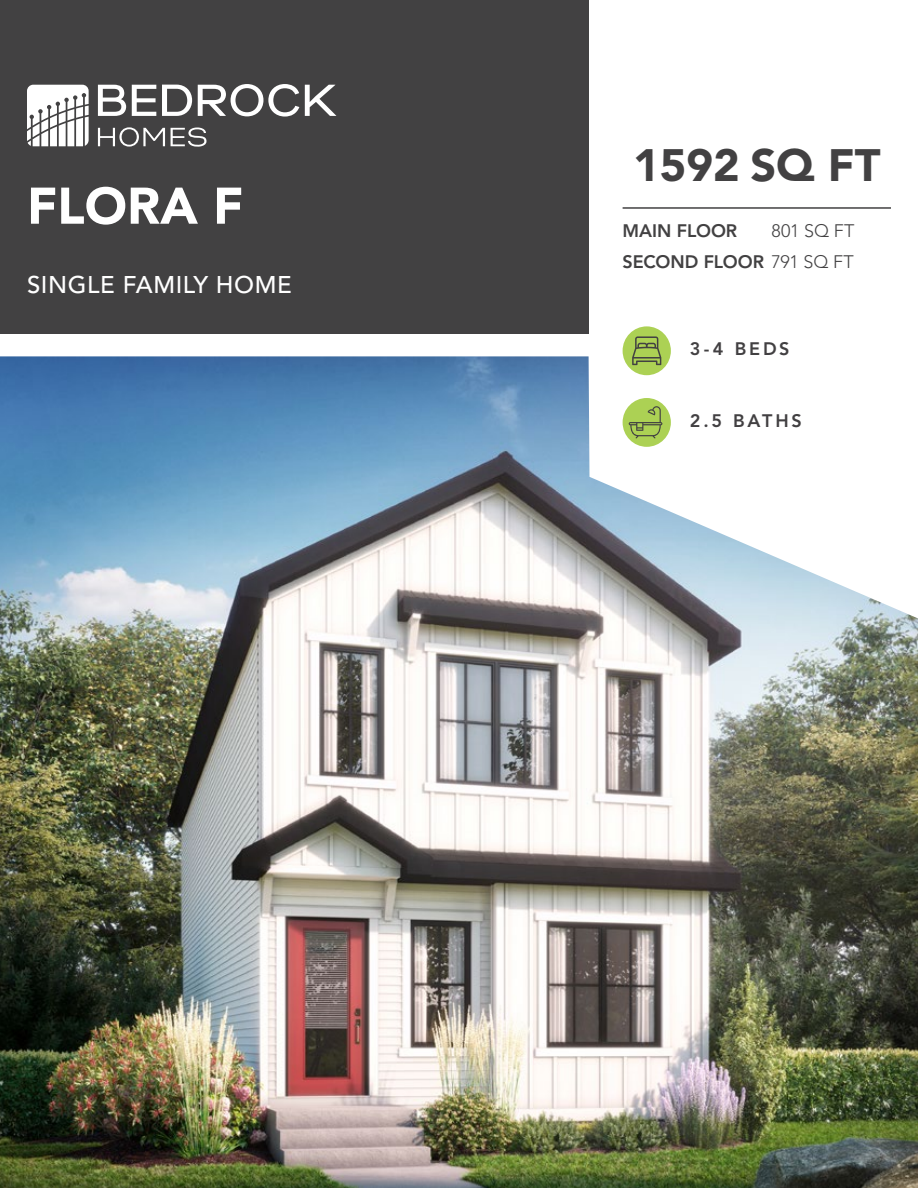
<style>
.page{position:relative;width:918px;height:1188px;background:#fff}
.page>*{position:absolute;margin:0;border:0;box-sizing:border-box;transform-origin:0 0}
.t1{font:900 51px "Avenir LT Std";color:#fff}
.t2{font:900 45px "Avenir LT Std";color:#424142}
.t3{font:500 24px "Avenir LT Std";letter-spacing:.025em;color:#fff}
.t4{font:800 18px/31.7px "Avenir LT Std";color:#424142}
.t5{font:800 18px "Avenir LT Std";letter-spacing:.155em;color:#424042}
.t6{font:300 18px "Avenir LT Std";letter-spacing:.005em;color:#424142}
.s1{font-weight:300}
</style>
<div class="page">
<div style="left:0;top:0;width:589px;height:334px;background:#424142"></div>
<svg style="left:27px;top:85px;width:62px;height:61px;background:#d6d5d6"></svg>
<svg style="left:98px;top:85px;width:28px;height:31px"></svg>
<svg style="left:132px;top:85px;width:24px;height:31px"></svg>
<svg style="left:162px;top:85px;width:30px;height:31px"></svg>
<svg style="left:198px;top:84px;width:101px;height:33px"></svg>
<svg style="left:305px;top:85px;width:31px;height:31px"></svg>
<svg style="left:98px;top:127px;width:67px;height:20px"></svg>
<svg style="left:171px;top:127px;width:36px;height:20px"></svg>
<div style="left:623px;top:326px;width:48px;height:49px;background:#acd154;border-radius:50%"></div>
<svg style="left:632px;top:336px;width:29px;height:20px"></svg>
<hr style="left:623px;top:207px;width:268px;height:2px;background:#424142">
<img style="left:0;top:356px;width:918px;height:832px">
<h1 class="t1" style="left:27px;top:175px;width:218px">FLORA F</h1>
<h3 class="t3" style="left:27px;top:271px;width:266px">SINGLE FAMILY HOME</h3>
<h2 class="t2" style="left:633px;top:138px;width:249px">1592 SQ FT</h2>
<p class="t4" style="left:623px;top:215px;width:233px">MAIN FLOOR<br>SECOND FLOOR <span class="s1">791 SQ FT</span></p>
<p class="t6" style="left:772px;top:220px;width:85px">801 SQ FT</p>
<p class="t5" style="left:690px;top:339px;width:101px">3-4 BEDS</p>
<p class="t5" style="left:690px;top:410px;width:113px">2.5 BATHS</p>
</div>
